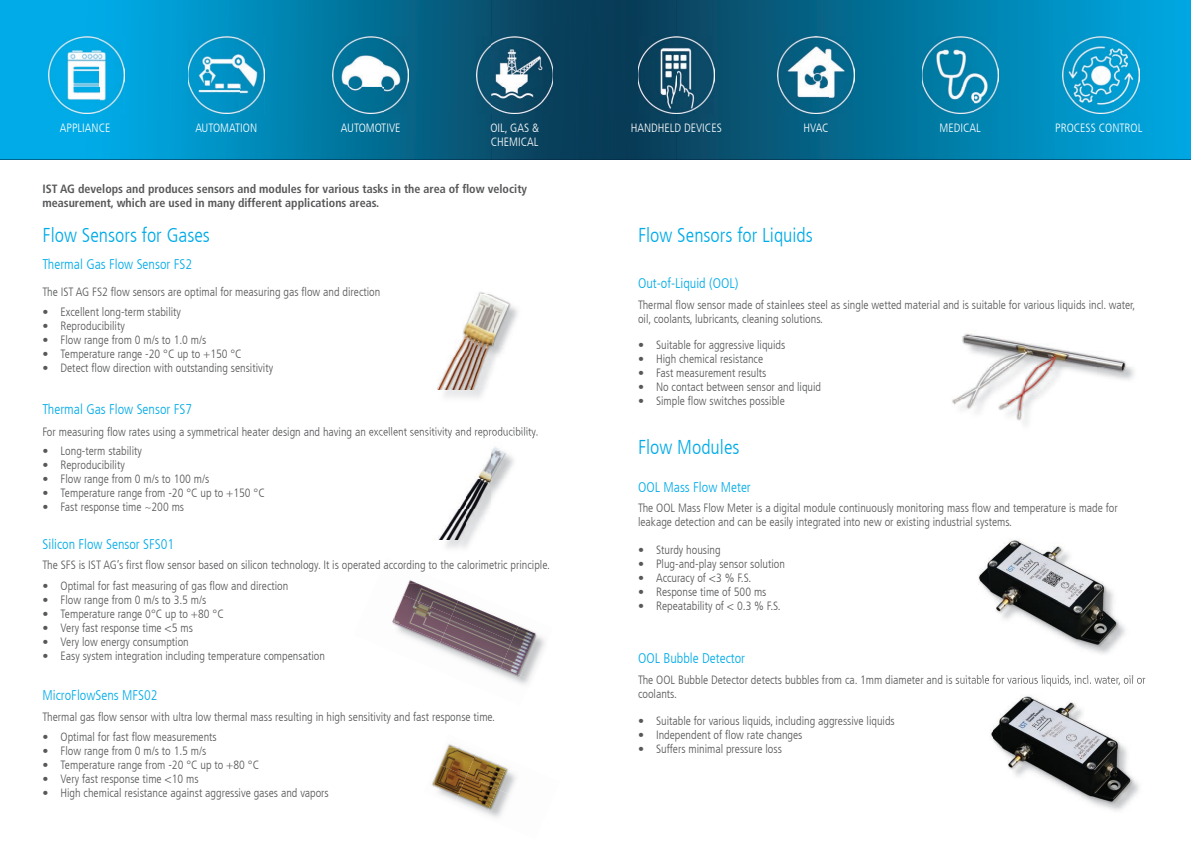
<style>
.page{position:relative;width:1191px;height:842px;background:#fff}
.page>*{position:absolute;margin:0;border:0;box-sizing:border-box;transform-origin:0 0}
.t1{font:300 condensed 20px "Frutiger LT Com";color:#00abe7}
.t2{font:300 condensed 14px "Frutiger LT Com";color:#00abe7}
.t3{font:300 condensed 12px/14px "Frutiger LT Com";color:#57585a}
.t4{font:700 condensed 12px/14px "Frutiger LT Com";color:#57585a}
.t5{font:300 condensed 12px/14px "Frutiger LT Com";color:#fff}
</style>
<div class="page">
<svg style="left:676px;top:0;width:515px;height:159px;background:#037aa4"></svg>
<svg style="left:0;top:0;width:492px;height:159px;background:#0188b7"></svg>
<img style="left:492px;top:0;width:184px;height:159px">
<img style="left:48px;top:37px;width:77px;height:76px">
<img style="left:188px;top:37px;width:76px;height:76px">
<img style="left:476px;top:37px;width:77px;height:76px">
<img style="left:332px;top:37px;width:77px;height:76px">
<img style="left:638px;top:37px;width:76px;height:76px">
<img style="left:778px;top:37px;width:76px;height:76px">
<img style="left:922px;top:37px;width:76px;height:76px">
<img style="left:408px;top:580px;width:8px;height:3px">
<img style="left:405px;top:583px;width:28px;height:7px">
<img style="left:394px;top:590px;width:98px;height:32px">
<img style="left:512px;top:623px;width:33px;height:53px">
<img style="left:441px;top:615px;width:71px;height:52px">
<img style="left:394px;top:622px;width:47px;height:24px">
<img style="left:430px;top:641px;width:71px;height:30px">
<img style="left:491px;top:667px;width:40px;height:18px">
<img style="left:447px;top:744px;width:13px;height:4px">
<img style="left:431px;top:777px;width:4px;height:10px">
<img style="left:441px;top:748px;width:25px;height:15px">
<img style="left:466px;top:750px;width:31px;height:26px">
<img style="left:497px;top:763px;width:19px;height:26px">
<img style="left:435px;top:763px;width:31px;height:38px">
<img style="left:454px;top:776px;width:43px;height:38px">
<img style="left:485px;top:789px;width:27px;height:29px">
<img style="left:964px;top:333px;width:5px;height:3px">
<img style="left:969px;top:334px;width:11px;height:2px">
<img style="left:954px;top:336px;width:178px;height:89px">
<img style="left:978px;top:539px;width:147px;height:115px">
<img style="left:990px;top:686px;width:149px;height:125px">
<img style="left:959px;top:680px;width:185px;height:6px">
<img style="left:439px;top:299px;width:79px;height:99px">
<img style="left:477px;top:292px;width:25px;height:7px">
<img style="left:441px;top:449px;width:73px;height:99px">
<img style="left:441px;top:438px;width:16px;height:32px">
<img style="left:370px;top:435px;width:167px;height:3px">
<img style="left:1062px;top:37px;width:77px;height:76px">
<p class="t5" style="left:60px;top:121px;width:52px">APPLIANCE</p>
<p class="t5" style="left:195px;top:121px;width:63px">AUTOMATION</p>
<p class="t5" style="left:341px;top:121px;width:61px">AUTOMOTIVE</p>
<p class="t5" style="left:490px;top:121px;width:50px">OIL, GAS &amp;<br>CHEMICAL</p>
<p class="t5" style="left:630px;top:121px;width:93px">HANDHELD DEVICES</p>
<p class="t5" style="left:803px;top:121px;width:27px">HVAC</p>
<p class="t5" style="left:939px;top:121px;width:43px">MEDICAL</p>
<p class="t4" style="left:43px;top:182px;width:486px">IST AG develops and produces sensors and modules for various tasks in the area of flow velocity measurement, which are used in many different applications areas.</p>
<h1 class="t1" style="left:43px;top:223px;width:169px">Flow Sensors for Gases</h1>
<h1 class="t1" style="left:638px;top:223px;width:176px">Flow Sensors for Liquids</h1>
<p class="t5" style="left:1055px;top:121px;width:89px">PROCESS CONTROL</p>
<p class="t2" style="left:43px;top:257px;width:151px">Thermal Gas Flow Sensor FS2</p>
<p class="t3" style="left:43px;top:285px;width:339px">The IST AG FS2 flow sensors are optimal for measuring gas flow and direction</p>
<p class="t3" style="left:43px;top:305px;width:140px">• Excellent long-term stability</p>
<p class="t3" style="left:43px;top:319px;width:84px">• Reproducibility</p>
<p class="t3" style="left:43px;top:333px;width:165px">• Flow range from 0 m/s to 1.0 m/s</p>
<p class="t3" style="left:43px;top:347px;width:201px">• Temperature range -20 °C up to +150 °C</p>
<p class="t3" style="left:43px;top:361px;width:232px">• Detect flow direction with outstanding sensitivity</p>
<p class="t2" style="left:43px;top:401px;width:151px">Thermal Gas Flow Sensor FS7</p>
<p class="t3" style="left:43px;top:425px;width:497px">For measuring flow rates using a symmetrical heater design and having an excellent sensitivity and reproducibility.</p>
<p class="t3" style="left:43px;top:444px;width:101px">• Long-term stability</p>
<p class="t3" style="left:43px;top:458px;width:84px">• Reproducibility</p>
<p class="t3" style="left:43px;top:472px;width:168px">• Flow range from 0 m/s to 100 m/s</p>
<p class="t3" style="left:43px;top:486px;width:224px">• Temperature range from -20 °C up to +150 °C</p>
<p class="t3" style="left:43px;top:500px;width:143px">• Fast response time ~200 ms</p>
<p class="t2" style="left:43px;top:536px;width:133px">Silicon Flow Sensor SFS01</p>
<p class="t3" style="left:43px;top:558px;width:509px">The SFS is IST AG’s first flow sensor based on silicon technology. It is operated according to the calorimetric principle.</p>
<p class="t3" style="left:43px;top:579px;width:247px">• Optimal for fast measuring of gas flow and direction</p>
<p class="t3" style="left:43px;top:593px;width:165px">• Flow range from 0 m/s to 3.5 m/s</p>
<p class="t3" style="left:43px;top:607px;width:183px">• Temperature range 0°C up to +80 °C</p>
<p class="t3" style="left:43px;top:621px;width:152px">• Very fast response time &lt;5 ms</p>
<p class="t3" style="left:43px;top:635px;width:148px">• Very low energy consumption</p>
<p class="t3" style="left:43px;top:649px;width:284px">• Easy system integration including temperature compensation</p>
<p class="t2" style="left:43px;top:687px;width:117px">MicroFlowSens MFS02</p>
<p class="t3" style="left:43px;top:710px;width:454px">Thermal gas flow sensor with ultra low thermal mass resulting in high sensitivity and fast response time.</p>
<p class="t3" style="left:43px;top:729px;width:176px">• Optimal for fast flow measurements</p>
<p class="t3" style="left:43px;top:743px;width:165px">• Flow range from 0 m/s to 1.5 m/s</p>
<p class="t3" style="left:43px;top:757px;width:218px">• Temperature range from -20 °C up to +80 °C</p>
<p class="t3" style="left:43px;top:771px;width:158px">• Very fast response time &lt;10 ms</p>
<p class="t3" style="left:43px;top:785px;width:288px">• High chemical resistance against aggressive gases and vapors</p>
<p class="t2" style="left:638px;top:275px;width:102px">Out-of-Liquid (OOL)</p>
<p class="t3" style="left:638px;top:298px;width:499px">Thermal flow sensor made of stainlees steel as single wetted material and is suitable for various liquids incl. water, oil, coolants, lubricants, cleaning solutions.</p>
<p class="t3" style="left:638px;top:338px;width:149px">• Suitable for aggressive liquids</p>
<p class="t3" style="left:638px;top:352px;width:127px">• High chemical resistance</p>
<p class="t3" style="left:638px;top:366px;width:130px">• Fast measurement results</p>
<p class="t3" style="left:638px;top:380px;width:185px">• No contact between sensor and liquid</p>
<p class="t3" style="left:638px;top:394px;width:148px">• Simple flow switches possible</p>
<h1 class="t1" style="left:638px;top:436px;width:103px">Flow Modules</h1>
<p class="t2" style="left:638px;top:480px;width:114px">OOL Mass Flow Meter</p>
<p class="t3" style="left:638px;top:501px;width:481px">The OOL Mass Flow Meter is a digital module continuously monitoring mass flow and temperature is made for leakage detection and can be easily integrated into new or existing industrial systems.</p>
<p class="t3" style="left:638px;top:543px;width:84px">• Sturdy housing</p>
<p class="t3" style="left:638px;top:557px;width:148px">• Plug-and-play sensor solution</p>
<p class="t3" style="left:638px;top:571px;width:115px">• Accuracy of &lt;3 % F.S.</p>
<p class="t3" style="left:638px;top:585px;width:130px">• Response time of 500 ms</p>
<p class="t3" style="left:638px;top:599px;width:144px">• Repeatability of &lt; 0.3 % F.S.</p>
<p class="t2" style="left:638px;top:650px;width:109px">OOL Bubble Detector</p>
<p class="t3" style="left:638px;top:673px;width:509px">The OOL Bubble Detector detects bubbles from ca. 1mm diameter and is suitable for various liquids, incl. water, oil or coolants.</p>
<p class="t3" style="left:638px;top:714px;width:258px">• Suitable for various liquids, including aggressive liquids</p>
<p class="t3" style="left:638px;top:728px;width:166px">• Independent of flow rate changes</p>
<p class="t3" style="left:638px;top:742px;width:145px">• Suffers minimal pressure loss</p>
</div>
